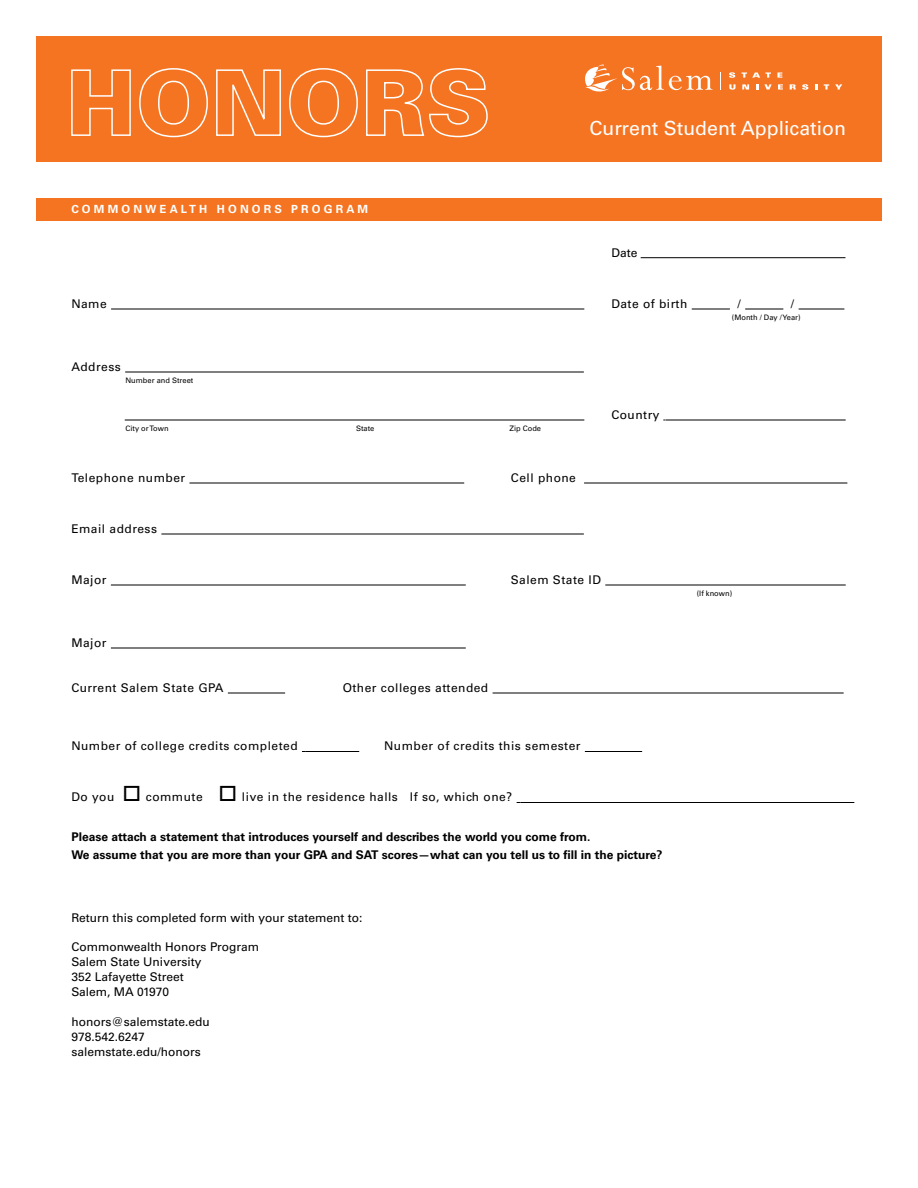
<style>
.page{position:relative;width:918px;height:1188px;background:#fff}
.page>*{position:absolute;margin:0;border:0;box-sizing:border-box;transform-origin:0 0}
.t1{font:19.5px "Univers";color:#fff}
.t2{font:12px "Univers";letter-spacing:.04em;color:#000}
.t3{font:12px/15px "Univers";color:#000}
.t4{font:700 12px/18px "Univers";color:#000}
.t5{font:700 11.25px "Univers";letter-spacing:.28em;color:#fff}
.t6{font:7.5px "Univers";color:#000}
</style>
<div class="page">
<hr style="left:641px;top:257px;width:204px;height:1px;background:#000">
<hr style="left:111px;top:309px;width:473px;height:1px;background:#000">
<hr style="left:692px;top:309px;width:38px;height:1px;background:#000">
<hr style="left:745px;top:309px;width:38px;height:1px;background:#000">
<hr style="left:799px;top:309px;width:45px;height:1px;background:#000">
<hr style="left:125px;top:372px;width:459px;height:1px;background:#000">
<hr style="left:125px;top:420px;width:459px;height:1px;background:#000">
<hr style="left:665px;top:420px;width:181px;height:1px;background:#000">
<hr style="left:189px;top:483px;width:275px;height:1px;background:#000">
<hr style="left:584px;top:483px;width:263px;height:1px;background:#000">
<hr style="left:161px;top:534px;width:423px;height:1px;background:#000">
<hr style="left:111px;top:585px;width:355px;height:1px;background:#000">
<hr style="left:605px;top:585px;width:241px;height:1px;background:#000">
<hr style="left:111px;top:648px;width:355px;height:1px;background:#000">
<hr style="left:228px;top:693px;width:57px;height:1px;background:#000">
<hr style="left:493px;top:693px;width:351px;height:1px;background:#000">
<hr style="left:306px;top:751px;width:53px;height:1px;background:#000">
<hr style="left:585px;top:751px;width:57px;height:1px;background:#000">
<hr style="left:520px;top:802px;width:334px;height:1px;background:#000">
<div style="left:36px;top:198px;width:846px;height:22px;background:#f47421"></div>
<div style="left:36px;top:36px;width:846px;height:126px;background:#f47421"></div>
<svg style="left:729px;top:84px;width:7px;height:6px"></svg>
<svg style="left:742px;top:84px;width:7px;height:6px"></svg>
<svg style="left:756px;top:84px;width:2px;height:6px"></svg>
<svg style="left:764px;top:84px;width:8px;height:6px"></svg>
<svg style="left:778px;top:84px;width:5px;height:6px"></svg>
<svg style="left:790px;top:84px;width:6px;height:6px"></svg>
<svg style="left:802px;top:84px;width:6px;height:6px"></svg>
<svg style="left:815px;top:84px;width:2px;height:6px"></svg>
<svg style="left:824px;top:84px;width:5px;height:6px"></svg>
<svg style="left:835px;top:84px;width:7px;height:6px"></svg>
<svg style="left:729px;top:72px;width:6px;height:6px"></svg>
<svg style="left:742px;top:72px;width:29px;height:6px"></svg>
<svg style="left:777px;top:72px;width:5px;height:6px"></svg>
<svg style="left:720px;top:72px;width:1px;height:18px"></svg>
<svg style="left:585px;top:65px;width:127px;height:27px"></svg>
<svg style="left:71px;top:69px;width:60px;height:67px"></svg>
<svg style="left:139px;top:68px;width:69px;height:70px"></svg>
<svg style="left:216px;top:69px;width:65px;height:67px"></svg>
<svg style="left:289px;top:68px;width:69px;height:70px"></svg>
<svg style="left:366px;top:68px;width:122px;height:70px"></svg>
<p class="t5" style="left:71px;top:202px;width:298px">COMMONWEALTH HONORS PROGRAM</p>
<p class="t1" style="left:590px;top:116px;width:258px">Current Student Application</p>
<p class="t2" style="left:611px;top:245px;width:28px">Date</p>
<p class="t2" style="left:71px;top:296px;width:37px">Name</p>
<p class="t2" style="left:611px;top:296px;width:78px">Date of birth</p>
<p class="t2" style="left:738px;top:296px;width:5px">/</p>
<p class="t2" style="left:791px;top:296px;width:5px">/</p>
<p class="t6" style="left:732px;top:312px;width:70px">(Month / Day / Year)</p>
<p class="t2" style="left:71px;top:359px;width:51px">Address</p>
<p class="t6" style="left:125px;top:375px;width:69px">Number and Street</p>
<p class="t6" style="left:125px;top:423px;width:45px">City or Town</p>
<p class="t6" style="left:356px;top:423px;width:20px">State</p>
<p class="t6" style="left:509px;top:423px;width:33px">Zip Code</p>
<p class="t2" style="left:71px;top:470px;width:115px">Telephone number</p>
<p class="t2" style="left:511px;top:470px;width:67px">Cell phone</p>
<p class="t2" style="left:71px;top:521px;width:87px">Email address</p>
<p class="t2" style="left:611px;top:407px;width:50px">Country</p>
<p class="t2" style="left:71px;top:572px;width:37px">Major</p>
<p class="t2" style="left:511px;top:572px;width:92px">Salem State ID</p>
<p class="t2" style="left:71px;top:635px;width:37px">Major</p>
<p class="t2" style="left:71px;top:680px;width:154px">Current Salem State GPA</p>
<p class="t2" style="left:343px;top:680px;width:147px">Other colleges attended</p>
<p class="t2" style="left:71px;top:739px;width:228px">Number of college credits completed</p>
<p class="t2" style="left:384px;top:739px;width:198px">Number of credits this semester</p>
<p class="t2" style="left:71px;top:790px;width:442px">Do you □ commute □ live in the residence halls If so, which one?</p>
<p class="t4" style="left:71px;top:828px;width:593px">Please attach a statement that introduces yourself and describes the world you come from.<br>We assume that you are more than your GPA and SAT scores—what can you tell us to fill in the picture?</p>
<p class="t3" style="left:71px;top:910px;width:293px">Return this completed form with your statement to:</p>
<p class="t3" style="left:71px;top:940px;width:189px">Commonwealth Honors Program</p>
<p class="t3" style="left:71px;top:955px;width:132px">Salem State University</p>
<p class="t3" style="left:71px;top:970px;width:114px">352 Lafayette Street</p>
<p class="t3" style="left:71px;top:985px;width:99px">Salem, MA 01970</p>
<p class="t3" style="left:71px;top:1015px;width:140px">honors@salemstate.edu</p>
<p class="t3" style="left:71px;top:1030px;width:131px">978.542.6247 salemstate.edu/honors</p>
<p class="t6" style="left:697px;top:588px;width:37px">(If known)</p>
</div>
